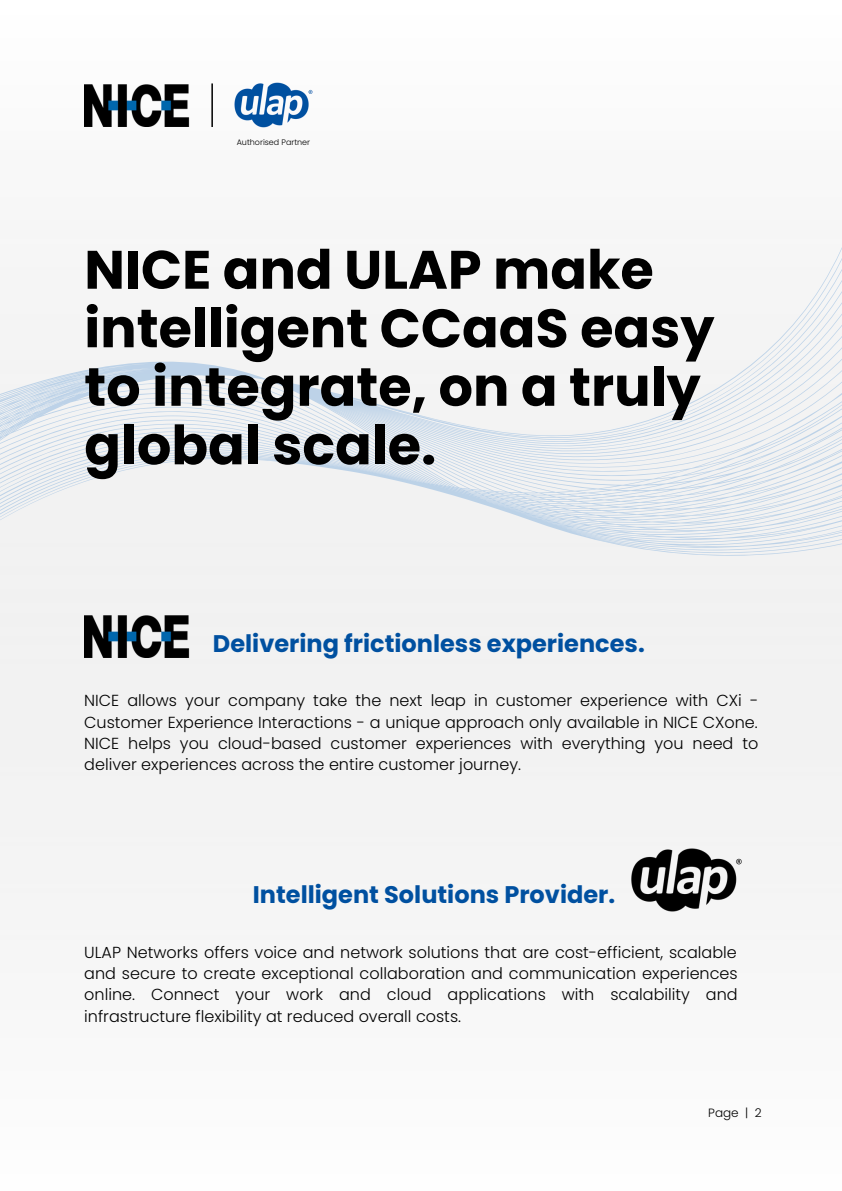
<style>
.page{position:relative;width:842px;height:1191px;background:#f7f7f7}
.page>*{position:absolute;margin:0;border:0;box-sizing:border-box;transform-origin:0 0}
.t1{font:700 54px/58.6px "Poppins";color:#000}
.t2{font:700 24px "Poppins";color:#0050a0}
.t3{font:300 16px/21.4px "Poppins";color:#000;text-align:justify}
.t4{font:300 12px "Poppins";color:#000}
.t5{font:300 8px "Poppins";color:#000}
</style>
<div class="page">
<img style="left:84px;top:84px;width:105px;height:42px">
<img style="left:234px;top:82px;width:79px;height:46px">
<hr style="left:211px;top:83px;width:2px;height:44px;background:#000">
<img style="left:84px;top:616px;width:105px;height:42px">
<img style="left:631px;top:848px;width:111px;height:64px">
<svg style="left:0;top:247px;width:842px;height:309px"></svg>
<p class="t5" style="left:237px;top:136px;width:75px">Authorised Partner</p>
<p class="t1" style="left:84px;top:241px;width:631px">NICE and ULAP make intelligent CCaaS easy to integrate, on a truly global scale.</p>
<p class="t2" style="left:213px;top:626px;width:433px">Delivering frictionless experiences.</p>
<p class="t3" style="left:84px;top:690px;width:675px">NICE allows your company take the next leap in customer experience with CXi - Customer Experience Interactions - a unique approach only available in NICE CXone.<br>NICE helps you cloud-based customer experiences with everything you need to deliver experiences across the entire customer journey.</p>
<p class="t2" style="left:253px;top:878px;width:364px">Intelligent Solutions Provider.</p>
<p class="t3" style="left:84px;top:941px;width:655px">ULAP Networks offers voice and network solutions that are cost-efficient, scalable and secure to create exceptional collaboration and communication experiences online. Connect your work and cloud applications with scalability and infrastructure flexibility at reduced overall costs.</p>
<p class="t4" style="left:708px;top:1104px;width:55px">Page | 2</p>
</div>
